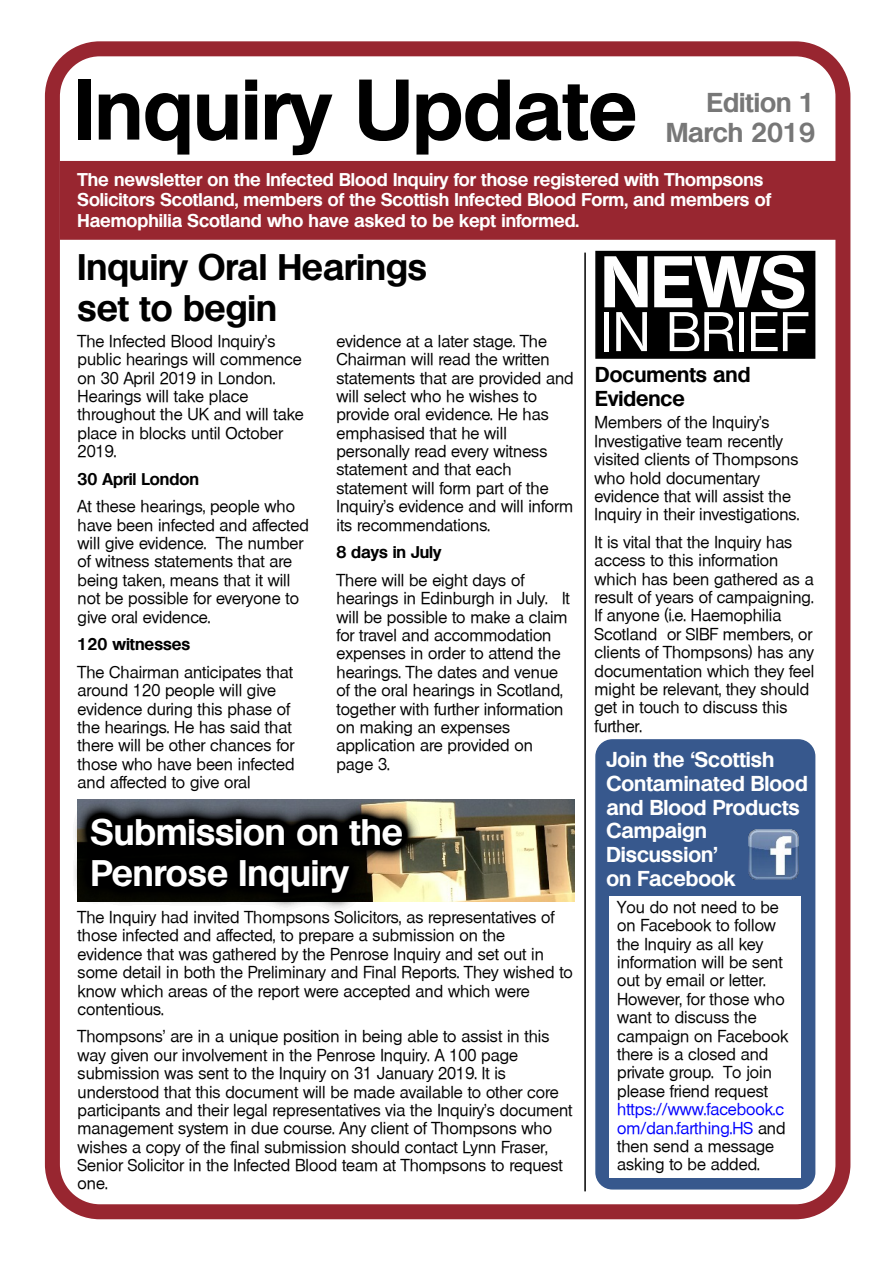
<style>
.page{position:relative;width:893px;height:1263px;background:#fff}
.page>*{position:absolute;margin:0;border:0;box-sizing:border-box;transform-origin:0 0}
.t1{font:83.4px "Basic Sans SF Bold";color:#000}
.t2{font:70.8px "Basic Sans SF Bold";color:#fff}
.t3{font:54.15px "Basic Sans SF";color:#fff}
.t4{font:36px/41px "Basic Sans SF Bold";color:#000}
.t5{font:36px/41px "Basic Sans SF Bold";color:#fff}
.t6{font:26.55px/30.3px "Basic Sans SF Bold";color:#777;text-align:right}
.t7{font:21px/23.9px "Basic Sans SF Bold";color:#fff}
.t8{font:21px/23.9px "Basic Sans SF Bold";color:#000}
.t9{font:18px/20.5px "Basic Sans SF Bold";color:#fff}
.t10{font:16.5px/18.5px "Basic Sans SF";color:#000}
.t11{font:16.5px/18.5px "Basic Sans SF";color:#00f}
.t12{font:16.5px "Basic Sans SF Bold";color:#000}
.s1{color:#000}
</style>
<div class="page">
<div style="left:595px;top:251px;width:220px;height:108px;background:#000;border:2px solid #000"></div>
<div style="left:60px;top:161px;width:778px;height:79px;background:#982630;border:2px solid #982630"></div>
<div style="left:595px;top:739px;width:220px;height:450px;background:#37588d;border:2px solid #37588d;border-radius:16px"></div>
<div style="left:45px;top:41px;width:805px;height:1178px;border:15px solid #982630;border-radius:47px"></div>
<div style="left:609px;top:896px;width:192px;height:282px;background:#fff"></div>
<hr style="left:584px;top:253px;width:2px;height:938px;background:#000">
<img style="left:456px;top:799px;width:118px;height:102px">
<img style="left:74px;top:799px;width:382px;height:110px">
<img style="left:748px;top:829px;width:51px;height:51px">
<h1 class="t1" style="left:74px;top:78px;width:564px">Inquiry Update</h1>
<h3 class="t6" style="left:666px;top:89px;width:151px">Edition 1<br>March 2019</h3>
<p class="t9" style="left:78px;top:171px;width:695px">The newsletter on the Infected Blood Inquiry for those registered with Thompsons<br>Solicitors Scotland, members of the Scottish Infected Blood Form, and members of<br>Haemophilia Scotland who have asked to be kept informed.</p>
<h3 class="t4" style="left:78px;top:249px;width:351px">Inquiry Oral Hearings set to begin</h3>
<p class="t10" style="left:78px;top:332px;width:228px">The Infected Blood Inquiry’s public hearings will commence on 30 April 2019 in London.<br>Hearings will take place throughout the UK and will take place in blocks until October<br>2019.</p>
<p class="t12" style="left:78px;top:472px;width:123px">30 April London</p>
<p class="t10" style="left:78px;top:497px;width:233px">At these hearings, people who have been infected and affected will give evidence. The number of witness statements that are being taken, means that it will not be possible for everyone to give oral evidence.</p>
<p class="t12" style="left:78px;top:638px;width:114px">120 witnesses</p>
<p class="t10" style="left:78px;top:663px;width:218px">The Chairman anticipates that around 120 people will give evidence during this phase of the hearings. He has said that there will be other chances for those who have been infected and affected to give oral</p>
<p class="t10" style="left:336px;top:332px;width:239px">evidence at a later stage. The<br>Chairman will read the written statements that are provided and will select who he wishes to provide oral evidence. He has emphasised that he will personally read every witness statement and that each statement will form part of the<br>Inquiry’s evidence and will inform its recommendations.</p>
<p class="t12" style="left:336px;top:546px;width:106px">8 days in July</p>
<p class="t10" style="left:336px;top:571px;width:235px">There will be eight days of hearings in Edinburgh in July. It will be possible to make a claim for travel and accommodation expenses in order to attend the hearings. The dates and venue of the oral hearings in Scotland, together with further information on making an expenses application are provided on page 3.</p>
<h3 class="t5" style="left:91px;top:815px;width:313px">Submission on the<br>Penrose Inquiry</h3>
<p class="t10" style="left:78px;top:908px;width:497px">The Inquiry had invited Thompsons Solicitors, as representatives of those infected and affected, to prepare a submission on the evidence that was gathered by the Penrose Inquiry and set out in some detail in both the Preliminary and Final Reports. They wished to know which areas of the report were accepted and which were contentious.</p>
<p class="t10" style="left:78px;top:1027px;width:496px">Thompsons’ are in a unique position in being able to assist in this way given our involvement in the Penrose Inquiry. A 100 page submission was sent to the Inquiry on 31 January 2019. It is understood that this document will be made available to other core participants and their legal representatives via the Inquiry’s document management system in due course. Any client of Thompsons who wishes a copy of the final submission should contact Lynn Fraser, Senior Solicitor in the Infected Blood team at Thompsons to request one.</p>
<h2 class="t2" style="left:601px;top:255px;width:206px">NEWS</h2>
<h3 class="t3" style="left:601px;top:302px;width:207px">IN BRIEF</h3>
<p class="t8" style="left:595px;top:364px;width:157px">Documents and<br>Evidence</p>
<p class="t10" style="left:594px;top:413px;width:206px">Members of the Inquiry’s<br>Investigative team recently visited clients of Thompsons who hold documentary evidence that will assist the<br>Inquiry in their investigations.</p>
<p class="t10" style="left:594px;top:533px;width:221px">It is vital that the Inquiry has access to this information which has been gathered as a result of years of campaigning.<br>If anyone (i.e. Haemophilia<br>Scotland or SIBF members, or clients of Thompsons) has any documentation which they feel might be relevant, they should get in touch to discuss this further.</p>
<p class="t7" style="left:606px;top:749px;width:203px">Join the ‘Scottish<br>Contaminated Blood and Blood Products<br>Campaign<br>Discussion’<br>on Facebook</p>
<p class="t10" style="left:617px;top:898px;width:173px">You do not need to be on Facebook to follow the Inquiry as all key information will be sent out by email or letter.<br>However, for those who want to discuss the campaign on Facebook there is a closed and private group. To join please friend request</p>
<p class="t11" style="left:617px;top:1100px;width:170px">https://www.facebook.c om/dan.farthing.HS <span class="s1">and then send a message asking to be added.</span></p>
</div>
